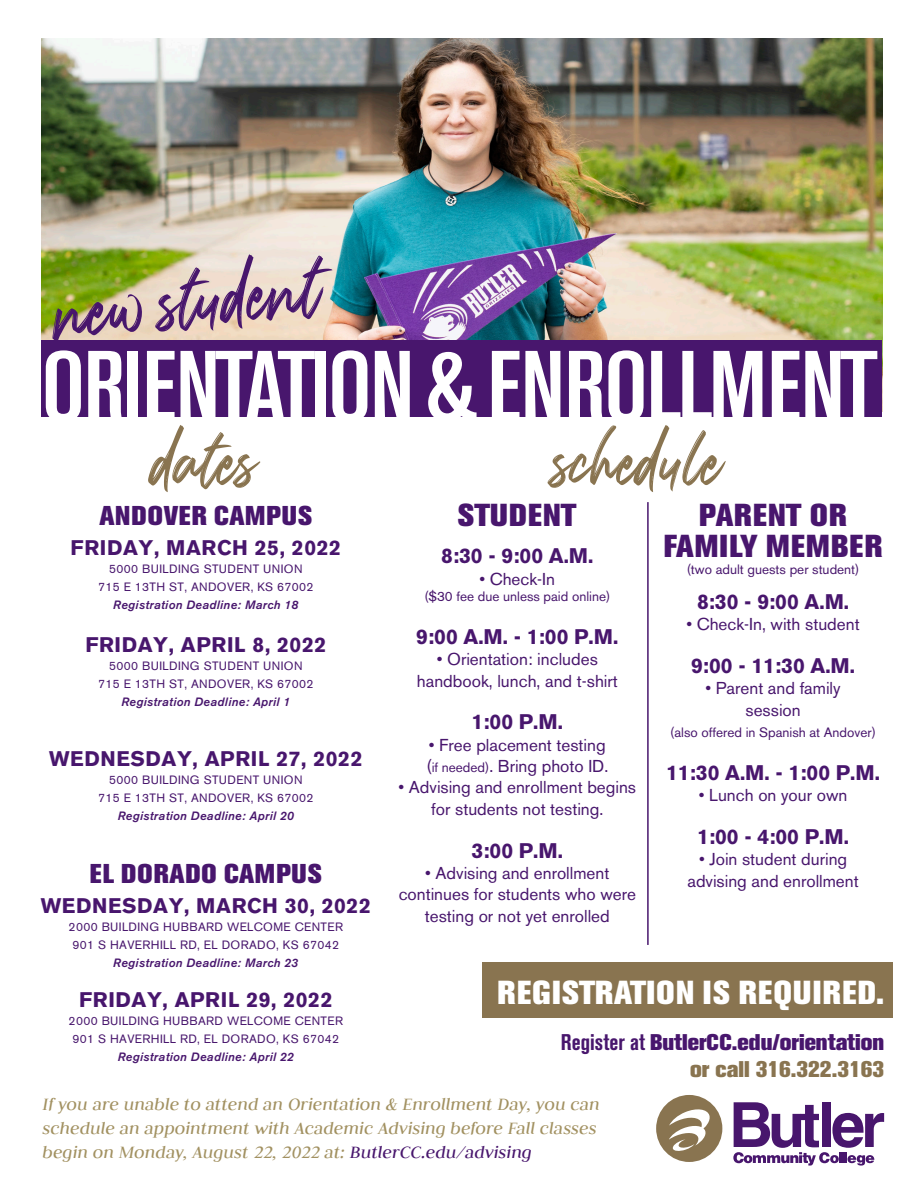
<style>
.page{position:relative;width:918px;height:1188px;background:#fff}
.page>*{position:absolute;margin:0;border:0;box-sizing:border-box;transform-origin:0 0}
.t1{font:500 condensed 99px "Akzidenz Grotesk BE";letter-spacing:-.02em;color:#fff;scale:1.2 1}
.t2{font:65.4px "Carolissa";color:#48166d}
.t3{font:60px "Carolissa";letter-spacing:.01em;color:#897450}
.t4{font:800 33px "Akzidenz Grotesk BE";letter-spacing:.04em;color:#fff}
.t5{font:800 31.5px/31.5px "Akzidenz Grotesk BE";letter-spacing:.04em;color:#48166d;text-align:center}
.t6{font:800 31.5px "Akzidenz Grotesk BE";letter-spacing:.02em;color:#48166d}
.t7{font:800 27px "Akzidenz Grotesk BE";letter-spacing:.03em;color:#48166d}
.t8{font:800 22.5px "Akzidenz Grotesk BE";color:#48166d}
.t9{font:800 22.5px "Akzidenz Grotesk BE";color:#897450}
.t10{font:700 21px "Akzidenz Grotesk BE";letter-spacing:.03em;color:#48166d}
.t11{font:italic 19.5px "Judson";color:#a29161}
.t12{font:17.1px/21.3px "Akzidenz Grotesk BE";color:#48166d;text-align:center}
.t13{font:13.5px "Akzidenz Grotesk BE";color:#48166d}
.t14{font:12px "Akzidenz Grotesk BE";letter-spacing:.03em;color:#48166d}
.t15{font:italic 500 12px "Akzidenz Grotesk BE";letter-spacing:.03em;color:#48166d}
.s1{font-size:13.5px}
.s2{font-weight:700;font-stretch:condensed}
.s3{color:#48166d}
</style>
<div class="page">
<div style="left:482px;top:962px;width:411px;height:56px;background:#897450"></div>
<img style="left:42px;top:39px;width:841px;height:372px">
<div style="left:656px;top:1095px;width:66px;height:67px;background:#897450;border-radius:50%"></div>
<svg style="left:669px;top:1109px;width:41px;height:42px"></svg>
<svg style="left:733px;top:1102px;width:151px;height:64px"></svg>
<hr style="left:647px;top:502px;width:2px;height:443px;background:#48166d">
<div style="left:42px;top:340px;width:840px;height:76px;background:#48166d"></div>
<p class="t2" style="left:51px;top:267px;width:267px;rotate:-6deg">new student</p>
<p class="t1" style="left:41px;top:331px;width:699px">ORIENTATION &amp; ENROLLMENT</p>
<p class="t3" style="left:154px;top:418px;width:105px">dates</p>
<p class="t3" style="left:554px;top:418px;width:170px">schedule</p>
<p class="t6" style="left:458px;top:496px;width:120px">STUDENT</p>
<p class="t10" style="left:441px;top:544px;width:154px">8:30 - 9:00 A.M.</p>
<p class="t12" style="left:480px;top:568px;width:77px">• Check-In</p>
<p class="t13" style="left:424px;top:588px;width:187px">($30 fee due unless paid online)</p>
<p class="t10" style="left:416px;top:624px;width:204px">9:00 A.M. - 1:00 P.M.</p>
<p class="t12" style="left:437px;top:649px;width:163px">• Orientation: includes</p>
<p class="t12" style="left:417px;top:670px;width:202px">handbook, lunch, and t-shirt</p>
<p class="t10" style="left:472px;top:710px;width:93px">1:00 P.M.</p>
<p class="t12" style="left:426px;top:734px;width:184px;text-align:left">• Free placement testing (<span class="s1">if needed)</span>. Bring photo ID.</p>
<p class="t12" style="left:399px;top:777px;width:239px">• Advising and enrollment begins for students not testing.</p>
<p class="t10" style="left:472px;top:838px;width:93px">3:00 P.M.</p>
<p class="t12" style="left:425px;top:862px;width:186px">• Advising and enrollment</p>
<p class="t12" style="left:399px;top:884px;width:239px">continues for students who were testing or not yet enrolled</p>
<p class="t5" style="left:664px;top:499px;width:220px">PARENT OR<br>FAMILY MEMBER</p>
<p class="t13" style="left:687px;top:561px;width:174px">(two adult guests per student)</p>
<p class="t10" style="left:697px;top:589px;width:154px">8:30 - 9:00 A.M.</p>
<p class="t12" style="left:687px;top:613px;width:175px">• Check-In, with student</p>
<p class="t10" style="left:691px;top:653px;width:166px">9:00 - 11:30 A.M.</p>
<p class="t12" style="left:706px;top:678px;width:137px">• Parent and family</p>
<p class="t12" style="left:746px;top:699px;width:57px">session</p>
<p class="t13" style="left:670px;top:724px;width:207px">(also offered in Spanish at Andover)</p>
<p class="t10" style="left:666px;top:760px;width:215px">11:30 A.M. - 1:00 P.M.</p>
<p class="t12" style="left:699px;top:784px;width:150px">• Lunch on your own</p>
<p class="t10" style="left:697px;top:824px;width:153px">1:00 - 4:00 P.M.</p>
<p class="t12" style="left:699px;top:849px;width:150px">• Join student during</p>
<p class="t12" style="left:687px;top:870px;width:173px">advising and enrollment</p>
<p class="t7" style="left:100px;top:500px;width:214px">ANDOVER CAMPUS</p>
<p class="t10" style="left:71px;top:535px;width:272px">FRIDAY, MARCH 25, 2022</p>
<p class="t14" style="left:109px;top:562px;width:195px">5000 BUILDING STUDENT UNION</p>
<p class="t14" style="left:98px;top:580px;width:217px">715 E 13TH ST, ANDOVER, KS 67002</p>
<p class="t15" style="left:113px;top:598px;width:187px">Registration Deadline: March 18</p>
<p class="t10" style="left:85px;top:632px;width:242px">FRIDAY, APRIL 8, 2022</p>
<p class="t14" style="left:109px;top:658px;width:195px">5000 BUILDING STUDENT UNION</p>
<p class="t14" style="left:98px;top:676px;width:217px">715 E 13TH ST, ANDOVER, KS 67002</p>
<p class="t15" style="left:121px;top:695px;width:170px">Registration Deadline: April 1</p>
<p class="t10" style="left:49px;top:747px;width:315px">WEDNESDAY, APRIL 27, 2022</p>
<p class="t14" style="left:109px;top:773px;width:195px">5000 BUILDING STUDENT UNION</p>
<p class="t14" style="left:98px;top:791px;width:217px">715 E 13TH ST, ANDOVER, KS 67002</p>
<p class="t15" style="left:118px;top:809px;width:178px">Registration Deadline: April 20</p>
<p class="t7" style="left:90px;top:858px;width:234px">EL DORADO CAMPUS</p>
<p class="t10" style="left:41px;top:894px;width:332px">WEDNESDAY, MARCH 30, 2022</p>
<p class="t14" style="left:69px;top:920px;width:276px">2000 BUILDING HUBBARD WELCOME CENTER</p>
<p class="t14" style="left:73px;top:938px;width:268px">901 S HAVERHILL RD, EL DORADO, KS 67042</p>
<p class="t15" style="left:113px;top:956px;width:187px">Registration Deadline: March 23</p>
<p class="t10" style="left:79px;top:987px;width:255px">FRIDAY, APRIL 29, 2022</p>
<p class="t14" style="left:69px;top:1013px;width:276px">2000 BUILDING HUBBARD WELCOME CENTER</p>
<p class="t14" style="left:73px;top:1031px;width:268px">901 S HAVERHILL RD, EL DORADO, KS 67042</p>
<p class="t15" style="left:118px;top:1050px;width:178px">Registration Deadline: April 22</p>
<p class="t4" style="left:498px;top:973px;width:388px">REGISTRATION IS REQUIRED.</p>
<p class="t8" style="left:561px;top:1029px;width:325px"><span class="s2">Register at</span> ButlerCC.edu/orientation</p>
<p class="t9" style="left:690px;top:1056px;width:196px">or call 316.322.3163</p>
<p class="t11" style="left:43px;top:1092px;width:559px">If you are unable to attend an Orientation &amp; Enrollment Day, you can</p>
<p class="t11" style="left:43px;top:1116px;width:556px">schedule an appointment with Academic Advising before Fall classes</p>
<p class="t11" style="left:43px;top:1140px;width:491px">begin on Monday, August 22, 2022 at: <span class="s3">ButlerCC.edu/advising</span></p>
</div>
